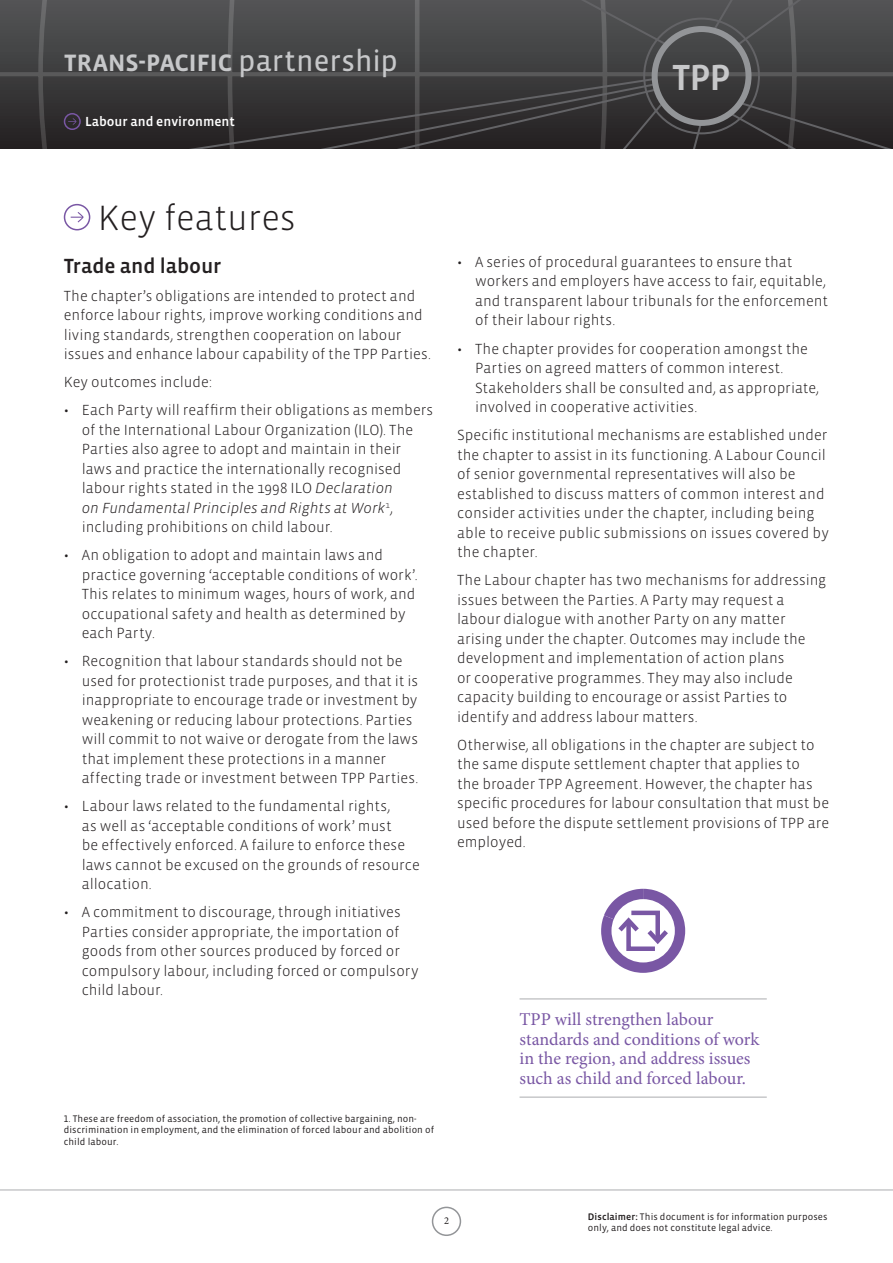
<style>
.page{position:relative;width:893px;height:1263px;background:#fff}
.page>*{position:absolute;margin:0;border:0;box-sizing:border-box;transform-origin:0 0}
.t1{font:500 37.2px "Vista Sans OT";color:#c7c8ca}
.Header_1{font:300 36px "Vista Sans OT";color:#231f20}
.t2{font:500 30px "Vista Sans OT";letter-spacing:-.035em;color:#c7c8ca}
.Header_2{font:500 21px "Vista Sans OT";color:#231f20}
.Pull_Quote{font:18px/19.5px "Minion Pro";letter-spacing:-.005em;color:#7957a4}
.Body_Copy{font:300 15px/19.5px "Vista Sans OT";color:#231f20}
.t3{font:500 13.5px "Vista Sans OT";color:#fff}
.Page_number{font:10.5px "Minion Pro";color:#231f20}
.Footnotes{font:9.75px/11.7px "Vista Sans OT";letter-spacing:.01em;color:#231f20}
.s1{font-weight:400}
.s2{font-style:italic}
.s3{font-weight:500}
</style>
<div class="page">
<svg style="left:0;top:0;width:893px;height:149px;background:#474748"></svg>
<svg style="left:712px;top:0;width:99px;height:47px;background:#515153"></svg>
<svg style="left:725px;top:100px;width:168px;height:49px;background:#312e2f"></svg>
<svg style="left:529px;top:0;width:138px;height:46px;background:#4e4e50"></svg>
<div style="left:652px;top:26px;width:99px;height:100px;border:6px solid #939598;border-radius:50%"></div>
<div style="left:432px;top:1206px;width:29px;height:30px;border:2px solid #939598;border-radius:50%"></div>
<hr style="left:0;top:1189px;width:893px;height:2px;background:#c7c8ca">
<svg style="left:34px;top:77px;width:669px;height:72px;background:#333132"></svg>
<div style="left:64px;top:113px;width:17px;height:17px;border:2px solid #7957a4;border-radius:50%"></div>
<svg style="left:71px;top:212px;width:12px;height:10px"></svg>
<div style="left:64px;top:204px;width:26px;height:26px;border:2px solid #7957a4;border-radius:50%"></div>
<hr style="left:520px;top:998px;width:247px;height:2px;background:#c7c8ca">
<hr style="left:520px;top:1096px;width:247px;height:2px;background:#c7c8ca">
<svg style="left:601px;top:889px;width:84px;height:84px"></svg>
<h3 class="t2" style="left:64px;top:46px;width:336px">trans-pacific <span class="s1">partnership</span></h3>
<p class="t3" style="left:85px;top:115px;width:151px">Labour and environment</p>
<h1 class="t1" style="left:672px;top:58px;width:60px">TPP</h1>
<p class="Header_1" style="left:98px;top:200px;width:200px">Key features</p>
<p class="Header_2" style="left:64px;top:255px;width:159px">Trade and labour</p>
<p class="Body_Copy" style="left:64px;top:286px;width:369px">The chapter’s obligations are intended to protect and enforce labour rights, improve working conditions and living standards, strengthen cooperation on labour issues and enhance labour capability of the TPP Parties.</p>
<p class="Body_Copy" style="left:64px;top:373px;width:150px">Key outcomes include:</p>
<p class="Body_Copy" style="left:82px;top:401px;width:353px;text-indent:-18px">• Each Party will reaffirm their obligations as members of the International Labour Organization (ILO). The Parties also agree to adopt and maintain in their laws and practice the internationally recognised labour rights stated in the 1998 ILO <span class="s2">Declaration<br>on Fundamental Principles and Rights at Work</span><sup>1</sup>, including prohibitions on child labour.</p>
<p class="Body_Copy" style="left:82px;top:546px;width:337px;text-indent:-18px">• An obligation to adopt and maintain laws and practice governing ‘acceptable conditions of work’.<br>This relates to minimum wages, hours of work, and occupational safety and health as determined by each Party.</p>
<p class="Body_Copy" style="left:82px;top:652px;width:338px;text-indent:-18px">• Recognition that labour standards should not be used for protectionist trade purposes, and that it is inappropriate to encourage trade or investment by weakening or reducing labour protections. Parties will commit to not waive or derogate from the laws that implement these protections in a manner affecting trade or investment between TPP Parties.</p>
<p class="Body_Copy" style="left:82px;top:797px;width:339px;text-indent:-18px">• Labour laws related to the fundamental rights,<br>as well as ‘acceptable conditions of work’ must<br>be effectively enforced. A failure to enforce these laws cannot be excused on the grounds of resource allocation.</p>
<p class="Body_Copy" style="left:82px;top:903px;width:338px;text-indent:-18px">• A commitment to discourage, through initiatives Parties consider appropriate, the importation of goods from other sources produced by forced or compulsory labour, including forced or compulsory child labour.</p>
<p class="Footnotes" style="left:64px;top:1112px;width:372px">1. These are freedom of association, the promotion of collective bargaining, non&shy;discrimination in employment, and the elimination of forced labour and abolition of child labour.</p>
<p class="Body_Copy" style="left:475px;top:252px;width:354px;text-indent:-18px">• A series of procedural guarantees to ensure that workers and employers have access to fair, equitable, and transparent labour tribunals for the enforcement of their labour rights.</p>
<p class="Body_Copy" style="left:475px;top:339px;width:345px;text-indent:-18px">• The chapter provides for cooperation amongst the Parties on agreed matters of common interest.<br>Stakeholders shall be consulted and, as appropriate, involved in cooperative activities.</p>
<p class="Body_Copy" style="left:457px;top:425px;width:373px">Specific institutional mechanisms are established under the chapter to assist in its functioning. A Labour Council of senior governmental representatives will also be established to discuss matters of common interest and consider activities under the chapter, including being able to receive public submissions on issues covered by the chapter.</p>
<p class="Body_Copy" style="left:457px;top:570px;width:371px">The Labour chapter has two mechanisms for addressing issues between the Parties. A Party may request a labour dialogue with another Party on any matter arising under the chapter. Outcomes may include the development and implementation of action plans<br>or cooperative programmes. They may also include capacity building to encourage or assist Parties to identify and address labour matters.</p>
<p class="Body_Copy" style="left:457px;top:735px;width:374px">Otherwise, all obligations in the chapter are subject to the same dispute settlement chapter that applies to<br>the broader TPP Agreement. However, the chapter has specific procedures for labour consultation that must be used before the dispute settlement provisions of TPP are employed.</p>
<p class="Pull_Quote" style="left:520px;top:1010px;width:241px">TPP will strengthen labour standards and conditions of work in the region, and address issues such as child and forced labour.</p>
<p class="Page_number" style="left:444px;top:1213px;width:6px">2</p>
<p class="Footnotes" style="left:588px;top:1211px;width:241px"><span class="s3">Disclaimer:</span> This document is for information purposes only, and does not constitute legal advice.</p>
</div>
